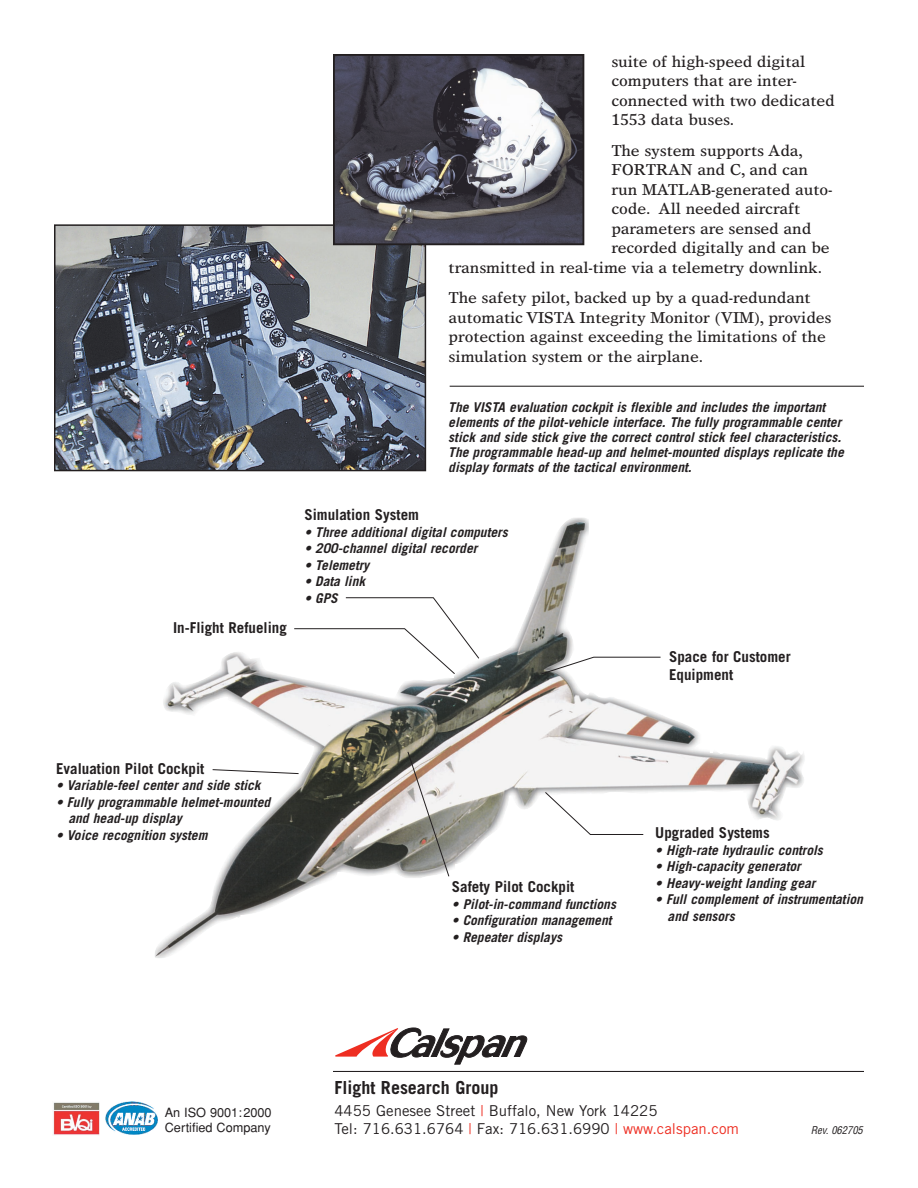
<style>
.page{position:relative;width:918px;height:1188px;background:#fff}
.page>*{position:absolute;margin:0;border:0;box-sizing:border-box;transform-origin:0 0}
.t1{font:700 18px "Trade Gothic";color:#231f20}
.t2{font:15.75px/19.5px "Times Europa";letter-spacing:-.005em;color:#231f20}
.t3{font:700 15px/17.5px "Trade Gothic";color:#231f20}
.t4{font:15px/18px "Trade Gothic";color:#231f20}
.t5{font:italic 700 13.5px/15px "Trade Gothic";color:#231f20}
.t6{font:12.75px/15px "Helvetica";color:#231f20}
.t7{font:italic condensed 10.5px "Helvetica";color:#231f20}
.s1{color:#ee2e22}
</style>
<div class="page">
<hr style="left:333px;top:1071px;width:531px;height:1px;background:#231f20">
<svg style="left:335px;top:1027px;width:192px;height:38px"></svg>
<img style="left:57px;top:227px;width:366px;height:241px">
<div style="left:54px;top:224px;width:372px;height:247px;border:2px solid #231f20"></div>
<img style="left:336px;top:57px;width:245px;height:185px">
<div style="left:333px;top:54px;width:251px;height:191px;border:2px solid #231f20"></div>
<hr style="left:450px;top:386px;width:414px;height:1px;background:#231f20">
<img style="left:155px;top:518px;width:650px;height:440px">
<svg style="left:212px;top:597px;width:449px;height:280px"></svg>
<img style="left:105px;top:1102px;width:52px;height:32px">
<img style="left:53px;top:1102px;width:47px;height:33px">
<p class="t3" style="left:173px;top:620px;width:115px">In-Flight Refueling</p>
<p class="t2" style="left:611px;top:53px;width:225px">suite of high-speed digital computers that are inter&shy;connected with two dedicated<br>1553 data buses.</p>
<p class="t2" style="left:611px;top:142px;width:193px">The system supports Ada,</p>
<p class="t2" style="left:611px;top:161px;width:198px">FORTRAN and C, and can</p>
<p class="t2" style="left:611px;top:181px;width:223px">run MATLAB-generated auto-</p>
<p class="t2" style="left:611px;top:200px;width:191px">code. All needed aircraft</p>
<p class="t2" style="left:611px;top:220px;width:201px">parameters are sensed and</p>
<p class="t2" style="left:611px;top:239px;width:220px">recorded digitally and can be</p>
<p class="t2" style="left:449px;top:259px;width:375px">transmitted in real-time via a telemetry downlink.</p>
<p class="t2" style="left:449px;top:289px;width:384px">The safety pilot, backed up by a quad-redundant automatic VISTA Integrity Monitor (VIM), provides protection against exceeding the limitations of the simulation system or the airplane.</p>
<p class="t5" style="left:448px;top:401px;width:397px">The VISTA evaluation cockpit is flexible and includes the important elements of the pilot-vehicle interface. The fully programmable center stick and side stick give the correct control stick feel characteristics.<br>The programmable head-up and helmet-mounted displays replicate the display formats of the tactical environment.</p>
<p class="t3" style="left:304px;top:508px;width:116px">Simulation System</p>
<p class="t5" style="left:304px;top:526px;width:205px">• Three additional digital computers</p>
<p class="t5" style="left:304px;top:542px;width:174px">• 200-channel digital recorder</p>
<p class="t5" style="left:304px;top:559px;width:66px">• Telemetry</p>
<p class="t5" style="left:304px;top:575px;width:62px">• Data link</p>
<p class="t5" style="left:304px;top:592px;width:35px">• GPS</p>
<p class="t3" style="left:669px;top:650px;width:123px">Space for Customer<br>Equipment</p>
<p class="t3" style="left:56px;top:761px;width:150px">Evaluation Pilot Cockpit</p>
<p class="t5" style="left:56px;top:779px;width:206px">• Variable-feel center and side stick</p>
<p class="t5" style="left:68px;top:795px;width:203px;line-height:16.5px;text-indent:-12px">• Fully programmable helmet-mounted and head-up display</p>
<p class="t5" style="left:56px;top:829px;width:153px">• Voice recognition system</p>
<p class="t3" style="left:452px;top:879px;width:124px">Safety Pilot Cockpit</p>
<p class="t5" style="left:452px;top:898px;width:166px">• Pilot-in-command functions</p>
<p class="t5" style="left:452px;top:914px;width:161px">• Configuration management</p>
<p class="t5" style="left:452px;top:931px;width:112px">• Repeater displays</p>
<p class="t3" style="left:655px;top:826px;width:116px">Upgraded Systems</p>
<p class="t5" style="left:655px;top:844px;width:169px">• High-rate hydraulic controls</p>
<p class="t5" style="left:655px;top:860px;width:147px">• High-capacity generator</p>
<p class="t5" style="left:655px;top:877px;width:162px">• Heavy-weight landing gear</p>
<p class="t5" style="left:668px;top:893px;width:197px;line-height:16.5px;text-indent:-12px">• Full complement of instrumentation and sensors</p>
<p class="t6" style="left:165px;top:1106px;width:109px">An ISO 9001:2000<br>Certified Company</p>
<h1 class="t1" style="left:334px;top:1081px;width:165px">Flight Research Group</h1>
<p class="t4" style="left:334px;top:1103px;width:406px">4455 Genesee Street <span class="s1">|</span> Buffalo, New York 14225<br>Tel: 716.631.6764 <span class="s1">|</span> Fax: 716.631.6990 <span class="s1">| www.calspan.com</span></p>
<p class="t7" style="left:811px;top:1126px;width:54px">Rev. 062705</p>
</div>
